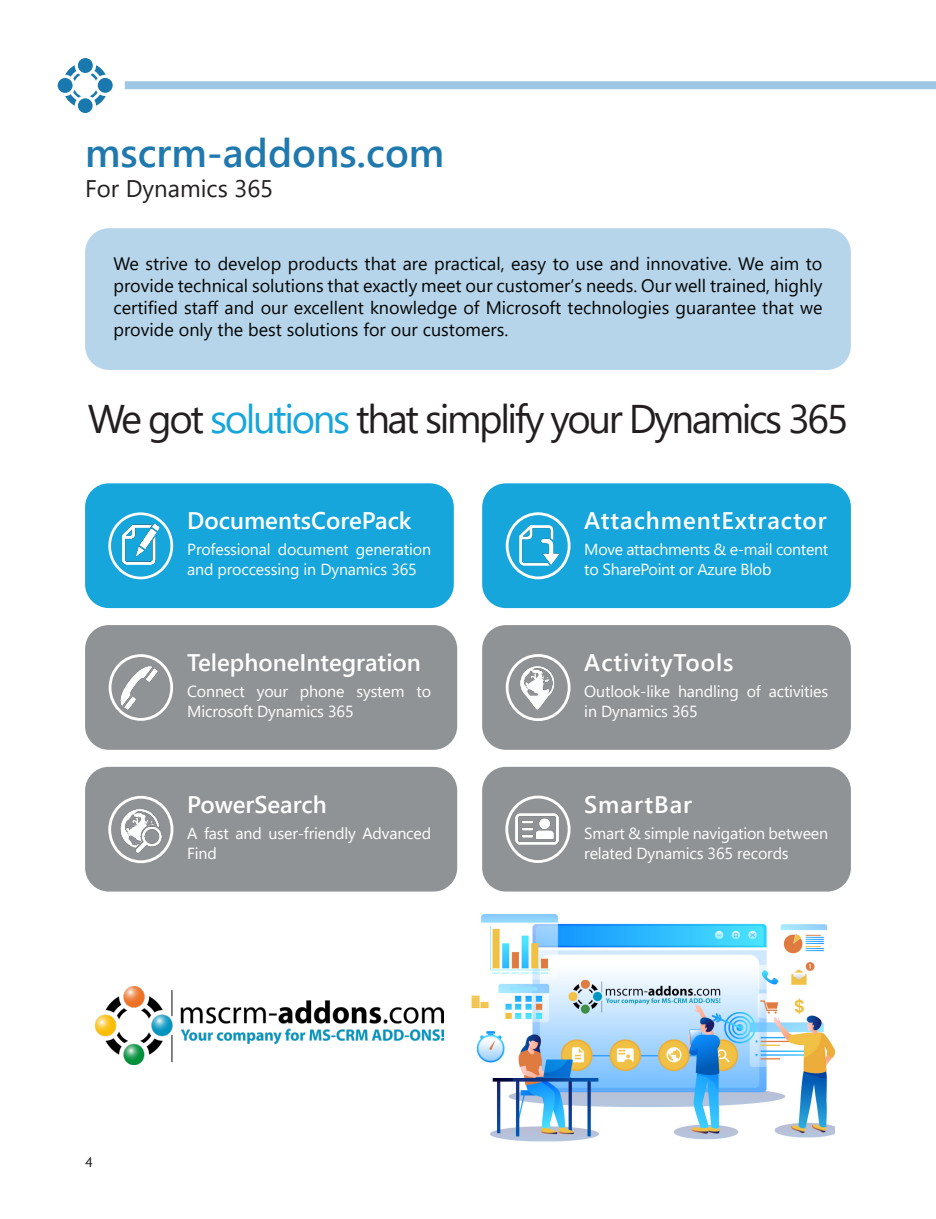
<style>
.page{position:relative;width:936px;height:1219px;background:#fff}
.page>*{position:absolute;margin:0;border:0;box-sizing:border-box;transform-origin:0 0}
.Ü_Sub_Kap{font:40px "Segoe UI";letter-spacing:-.06em;color:#231f20}
.Ü_Kap_Neu{font:600 40px "Segoe UI";color:#2079ae}
.ProdBox_Ü{font:600 24px "Segoe UI";color:#fff}
.ProdBox_Ü-2{font:600 24px "Segoe UI";letter-spacing:.04em;color:#fff}
.Ü_Beschr{font:24px "Segoe UI";color:#231f20}
.Infobox_Fließtext{font:18px/22px "Segoe UI";color:#040503;text-align:justify}
.ProdBox_Besch{font:16px/20px "Segoe UI";letter-spacing:-.01em;color:#fff}
.t1{font:500 14px "Stone Sans ITC";color:#231f20}
.s1{color:#16a6dc}
</style>
<div class="page">
<div style="left:125px;top:81px;width:810px;height:8px;background:#9ec7e5"></div>
<svg style="left:90px;top:73px;width:7px;height:8px"></svg>
<svg style="left:90px;top:90px;width:16px;height:16px"></svg>
<svg style="left:65px;top:65px;width:16px;height:16px"></svg>
<svg style="left:65px;top:90px;width:16px;height:16px"></svg>
<svg style="left:94px;top:65px;width:12px;height:11px"></svg>
<div style="left:78px;top:58px;width:15px;height:15px;background:#1978ae;border-radius:50%"></div>
<div style="left:98px;top:78px;width:15px;height:15px;background:#1978ae;border-radius:50%"></div>
<div style="left:78px;top:98px;width:15px;height:15px;background:#1978ae;border-radius:50%"></div>
<div style="left:58px;top:78px;width:15px;height:15px;background:#1978ae;border-radius:50%"></div>
<div style="left:86px;top:626px;width:370px;height:123px;background:#909395;border-radius:23px"></div>
<div style="left:85px;top:625px;width:372px;height:125px;border:2px solid #909395;border-radius:23px"></div>
<div style="left:85px;top:228px;width:765px;height:142px;background:#b6d5eb;border-radius:24px"></div>
<div style="left:86px;top:484px;width:367px;height:123px;background:#16a6dc;border-radius:23px"></div>
<div style="left:85px;top:483px;width:369px;height:125px;border:2px solid #16a6dc;border-radius:23px"></div>
<img style="left:471px;top:914px;width:363px;height:227px">
<img style="left:96px;top:987px;width:347px;height:77px">
<svg style="left:108px;top:512px;width:66px;height:68px"></svg>
<div style="left:483px;top:484px;width:366px;height:123px;background:#16a6dc;border-radius:23px"></div>
<div style="left:482px;top:483px;width:368px;height:125px;border:2px solid #16a6dc;border-radius:23px"></div>
<div style="left:505px;top:512px;width:65px;height:67px;border:3px solid #fff;border-radius:50%"></div>
<img style="left:519px;top:525px;width:40px;height:41px">
<div style="left:109px;top:654px;width:64px;height:67px;border:3px solid #fff;border-radius:50%"></div>
<img style="left:121px;top:666px;width:36px;height:43px">
<div style="left:483px;top:626px;width:366px;height:123px;background:#909395;border-radius:23px"></div>
<div style="left:482px;top:625px;width:368px;height:125px;border:2px solid #909395;border-radius:23px"></div>
<div style="left:505px;top:654px;width:65px;height:67px;border:3px solid #fff;border-radius:50%"></div>
<img style="left:520px;top:666px;width:34px;height:43px">
<div style="left:86px;top:768px;width:370px;height:122px;background:#909395;border-radius:23px"></div>
<div style="left:85px;top:767px;width:372px;height:124px;border:2px solid #909395;border-radius:23px"></div>
<div style="left:108px;top:796px;width:65px;height:67px;border:3px solid #fff;border-radius:50%"></div>
<img style="left:120px;top:809px;width:42px;height:44px">
<div style="left:483px;top:768px;width:366px;height:122px;background:#909395;border-radius:23px"></div>
<div style="left:482px;top:767px;width:368px;height:124px;border:2px solid #909395;border-radius:23px"></div>
<div style="left:505px;top:796px;width:65px;height:67px;border:3px solid #fff;border-radius:50%"></div>
<img style="left:516px;top:813px;width:42px;height:32px">
<p class="Ü_Kap_Neu" style="left:85px;top:115px;width:361px">mscrm-addons.com</p>
<p class="Ü_Beschr" style="left:85px;top:165px;width:190px">For Dynamics 365</p>
<p class="Infobox_Fließtext" style="left:113px;top:251px;width:710px">We strive to develop products that are practical, easy to use and innovative. We aim to provide technical solutions that exactly meet our customer’s needs. Our well trained, highly certified staff and our excellent knowledge of Microsoft technologies guarantee that we provide only the best solutions for our customers.</p>
<p class="Ü_Sub_Kap" style="left:88px;top:381px;width:762px">We got <span class="s1">solutions</span> that simplify your Dynamics 365</p>
<p class="ProdBox_Ü" style="left:187px;top:498px;width:226px">DocumentsCorePack</p>
<p class="ProdBox_Besch" style="left:187px;top:538px;width:245px">Professional document generation and proccessing in Dynamics 365</p>
<p class="ProdBox_Ü" style="left:187px;top:640px;width:235px">TelephoneIntegration</p>
<p class="ProdBox_Besch" style="left:187px;top:680px;width:245px">Connect your phone system to<br>Microsoft Dynamics 365</p>
<p class="ProdBox_Ü" style="left:187px;top:781px;width:141px">PowerSearch</p>
<p class="ProdBox_Besch" style="left:187px;top:821px;width:245px">A fast and user-friendly Advanced<br>Find</p>
<p class="t1" style="left:85px;top:1153px;width:10px">4</p>
<p class="ProdBox_Ü-2" style="left:584px;top:498px;width:244px">AttachmentExtractor</p>
<p class="ProdBox_Besch" style="left:584px;top:538px;width:245px">Move attachments &amp; e-mail content to SharePoint or Azure Blob</p>
<p class="ProdBox_Ü-2" style="left:584px;top:640px;width:151px">ActivityTools</p>
<p class="ProdBox_Besch" style="left:584px;top:680px;width:245px">Outlook-like handling of activities in Dynamics 365</p>
<p class="ProdBox_Ü-2" style="left:584px;top:781px;width:109px">SmartBar</p>
<p class="ProdBox_Besch" style="left:584px;top:821px;width:245px">Smart &amp; simple navigation between related Dynamics 365 records</p>
</div>
